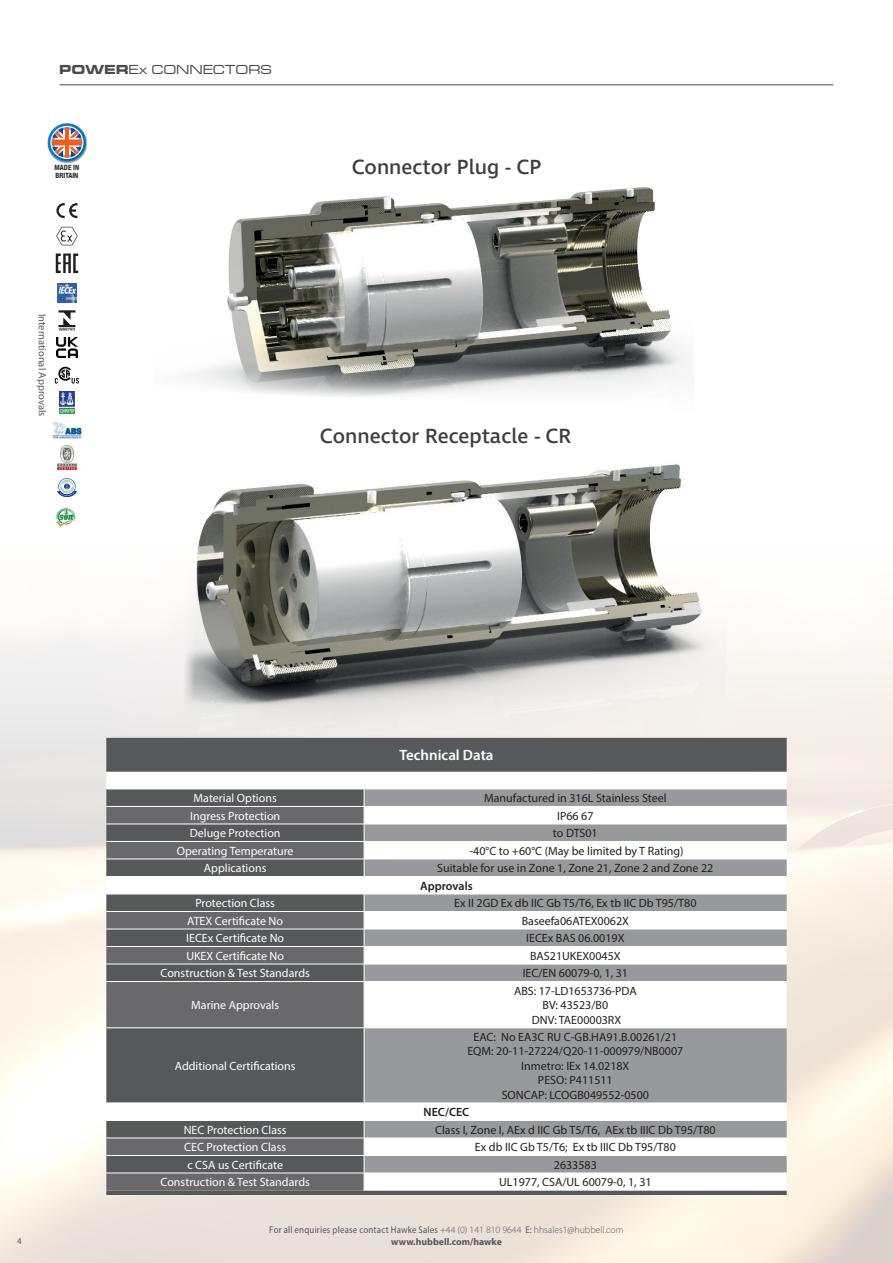
<style>
.page{position:relative;width:893px;height:1263px;background:#fff}
.page>*{position:absolute;margin:0;border:0;box-sizing:border-box;transform-origin:0 0}
.t1{font:500 21px "Ingra";color:#3e3e3f}
.Hawke_subtitle_white{font:600 15px "Myriad Pro";color:#fff}
.t2{font:13.5px "Microgramma D Medi Exte";letter-spacing:.04em;color:#494a4b}
.standard_reg_centred{font:12px/14.4px "Myriad Pro";color:#231f20;text-align:center}
.Standard_table_title{font:12px "Myriad Pro";color:#fff}
.standard_reg_centred-2{font:600 12px "Myriad Pro";color:#231f20}
.t3{font:10.5px "Myriad Pro";color:#57585a}
.t4{font:9.75px "Myriad Pro";letter-spacing:.025em;color:#57585a;scale:.91 1}
.t5{font:700 9.75px "Myriad Pro";color:#57585a}
.t6{font:9px "Myriad Pro";color:#57585a}
.t7{font:700 condensed 7.2px "Helvetica Neue";color:#231f20}
.s1{font-family:"Microgramma D Bold Exte"}
.s2{font-weight:300}
</style>
<div class="page">
<img style="left:0;top:84px;width:893px;height:1179px">
<hr style="left:60px;top:84px;width:773px;height:1px;background:#494a4b">
<img style="left:154px;top:142px;width:539px;height:378px">
<img style="left:176px;top:423px;width:550px;height:311px">
<svg style="left:56px;top:477px;width:21px;height:21px"></svg>
<div style="left:53px;top:508px;width:28px;height:20px;background:#fff"></div>
<svg style="left:52px;top:421px;width:31px;height:18px"></svg>
<div style="left:47px;top:123px;width:40px;height:40px;background:#231f20;opacity:.45"></div>
<svg style="left:48px;top:123px;width:38px;height:39px"></svg>
<div style="left:50px;top:125px;width:35px;height:35px;background:#231f20;opacity:.45"></div>
<svg style="left:50px;top:126px;width:34px;height:33px"></svg>
<svg style="left:51px;top:127px;width:32px;height:31px"></svg>
<svg style="left:56px;top:203px;width:21px;height:15px"></svg>
<svg style="left:56px;top:227px;width:22px;height:18px"></svg>
<img style="left:57px;top:283px;width:20px;height:20px">
<img style="left:57px;top:338px;width:20px;height:20px">
<svg style="left:59px;top:310px;width:16px;height:21px"></svg>
<svg style="left:55px;top:367px;width:24px;height:17px"></svg>
<img style="left:59px;top:392px;width:16px;height:22px">
<img style="left:53px;top:422px;width:29px;height:16px">
<img style="left:56px;top:509px;width:21px;height:18px">
<img style="left:58px;top:446px;width:18px;height:23px">
<img style="left:58px;top:479px;width:18px;height:18px">
<svg style="left:56px;top:253px;width:22px;height:20px"></svg>
<div style="left:106px;top:738px;width:681px;height:457px;background:#57585a"></div>
<svg style="left:106px;top:772px;width:681px;height:418px"></svg>
<svg style="left:364px;top:789px;width:423px;height:383px;fill:#97999c"></svg>
<svg style="left:106px;top:807px;width:258px;height:383px;background:#6f7072"></svg>
<hr style="left:106px;top:788px;width:258px;height:1px;background:#fff">
<hr style="left:364px;top:788px;width:423px;height:1px;background:#fff">
<hr style="left:106px;top:806px;width:258px;height:1px;background:#fff">
<hr style="left:364px;top:806px;width:423px;height:1px;background:#fff">
<hr style="left:106px;top:823px;width:258px;height:1px;background:#fff">
<hr style="left:364px;top:823px;width:423px;height:1px;background:#fff">
<hr style="left:106px;top:841px;width:258px;height:1px;background:#fff">
<hr style="left:364px;top:841px;width:423px;height:1px;background:#fff">
<hr style="left:106px;top:859px;width:258px;height:1px;background:#fff">
<hr style="left:364px;top:859px;width:423px;height:1px;background:#fff">
<svg style="left:364px;top:789px;width:1px;height:87px"></svg>
<hr style="left:106px;top:876px;width:258px;height:1px;background:#fff">
<hr style="left:364px;top:876px;width:423px;height:1px;background:#fff">
<hr style="left:106px;top:894px;width:258px;height:1px;background:#fff">
<hr style="left:364px;top:894px;width:423px;height:1px;background:#fff">
<hr style="left:106px;top:911px;width:258px;height:1px;background:#fff">
<hr style="left:364px;top:911px;width:423px;height:1px;background:#fff">
<hr style="left:106px;top:929px;width:258px;height:1px;background:#fff">
<hr style="left:364px;top:929px;width:423px;height:1px;background:#fff">
<hr style="left:106px;top:946px;width:258px;height:1px;background:#fff">
<hr style="left:364px;top:946px;width:423px;height:1px;background:#fff">
<hr style="left:106px;top:964px;width:258px;height:1px;background:#fff">
<hr style="left:364px;top:964px;width:423px;height:1px;background:#fff">
<svg style="left:364px;top:894px;width:1px;height:87px"></svg>
<hr style="left:106px;top:981px;width:258px;height:1px;background:#fff">
<hr style="left:364px;top:981px;width:423px;height:1px;background:#fff">
<hr style="left:364px;top:982px;width:1px;height:45px;background:#fff">
<hr style="left:106px;top:1027px;width:258px;height:1px;background:#fff">
<hr style="left:364px;top:1027px;width:423px;height:1px;background:#fff">
<hr style="left:364px;top:1028px;width:1px;height:74px;background:#fff">
<hr style="left:106px;top:1102px;width:258px;height:1px;background:#fff">
<hr style="left:364px;top:1102px;width:423px;height:1px;background:#fff">
<hr style="left:106px;top:1120px;width:258px;height:1px;background:#fff">
<hr style="left:364px;top:1120px;width:423px;height:1px;background:#fff">
<hr style="left:106px;top:1137px;width:258px;height:1px;background:#fff">
<hr style="left:364px;top:1137px;width:423px;height:1px;background:#fff">
<hr style="left:106px;top:1155px;width:258px;height:1px;background:#fff">
<hr style="left:364px;top:1155px;width:423px;height:1px;background:#fff">
<hr style="left:106px;top:1172px;width:258px;height:1px;background:#fff">
<hr style="left:364px;top:1172px;width:423px;height:1px;background:#fff">
<svg style="left:364px;top:1121px;width:1px;height:69px"></svg>
<p class="t2" style="left:60px;top:61px;width:213px"><span class="s1">POWER</span>Ex CONNECTORS</p>
<p class="t7" style="left:55px;top:161px;width:26px">MADE IN</p>
<p class="t7" style="left:56px;top:169px;width:24px">BRITAIN</p>
<p class="t1" style="left:352px;top:154px;width:191px">Connector Plug - CP</p>
<p class="t3" style="left:49px;top:313px;width:104px;rotate:90deg">International Approvals</p>
<p class="t1" style="left:320px;top:423px;width:253px">Connector Receptacle - CR</p>
<p class="Hawke_subtitle_white" style="left:399px;top:746px;width:96px">Technical Data</p>
<p class="Standard_table_title" style="left:194px;top:791px;width:85px">Material Options</p>
<p class="standard_reg_centred" style="left:484px;top:791px;width:184px">Manufactured in 316L Stainless Steel</p>
<p class="Standard_table_title" style="left:190px;top:808px;width:92px">Ingress Protection</p>
<p class="standard_reg_centred" style="left:557px;top:808px;width:38px">IP66 67</p>
<p class="Standard_table_title" style="left:190px;top:826px;width:92px">Deluge Protection</p>
<p class="standard_reg_centred" style="left:553px;top:826px;width:46px">to DTS01</p>
<p class="Standard_table_title" style="left:177px;top:843px;width:118px">Operating Temperature</p>
<p class="standard_reg_centred" style="left:470px;top:843px;width:216px">-40°C to +60°C (May be limited by T Rating)</p>
<p class="Standard_table_title" style="left:204px;top:861px;width:64px">Applications</p>
<p class="standard_reg_centred" style="left:437px;top:861px;width:278px">Suitable for use in Zone 1, Zone 21, Zone 2 and Zone 22</p>
<p class="standard_reg_centred-2" style="left:420px;top:878px;width:54px">Approvals</p>
<p class="Standard_table_title" style="left:195px;top:896px;width:81px">Protection Class</p>
<p class="standard_reg_centred" style="left:454px;top:896px;width:244px">Ex II 2GD Ex db IIC Gb T5/T6, Ex tb IIC Db T95/T80</p>
<p class="Standard_table_title" style="left:187px;top:913px;width:97px">ATEX Certificate No</p>
<p class="standard_reg_centred" style="left:522px;top:913px;width:109px">Baseefa06ATEX0062X</p>
<p class="Standard_table_title" style="left:186px;top:931px;width:99px">IECEx Certificate No</p>
<p class="standard_reg_centred" style="left:526px;top:931px;width:100px">IECEx BAS 06.0019X</p>
<p class="Standard_table_title" style="left:186px;top:948px;width:99px">UKEX Certificate No</p>
<p class="standard_reg_centred" style="left:530px;top:948px;width:92px">BAS21UKEX0045X</p>
<p class="Standard_table_title" style="left:161px;top:966px;width:151px">Construction &amp; Test Standards</p>
<p class="standard_reg_centred" style="left:523px;top:966px;width:107px">IEC/EN 60079-0, 1, 31</p>
<p class="Standard_table_title" style="left:191px;top:998px;width:89px">Marine Approvals</p>
<p class="standard_reg_centred" style="left:514px;top:983px;width:124px">ABS: 17-LD1653736-PDA<br>BV: 43523/B0<br>DNV: TAE00003RX</p>
<p class="Standard_table_title" style="left:175px;top:1058px;width:122px">Additional Certifications</p>
<p class="standard_reg_centred" style="left:467px;top:1030px;width:218px">EAC: No EA3C RU C-GB.HA91.B.00261/21<br>EQM: 20-11-27224/Q20-11-000979/NB0007<br>Inmetro: IEx 14.0218X<br>PESO: P411511<br>SONCAP: LCOGB049552-0500</p>
<p class="standard_reg_centred-2" style="left:424px;top:1104px;width:47px">NEC/CEC</p>
<p class="Standard_table_title" style="left:184px;top:1122px;width:104px">NEC Protection Class</p>
<p class="standard_reg_centred" style="left:435px;top:1122px;width:282px">Class I, Zone I, AEx d IIC Gb T5/T6, AEx tb IIIC Db T95/T80</p>
<p class="Standard_table_title" style="left:184px;top:1140px;width:104px">CEC Protection Class</p>
<p class="standard_reg_centred" style="left:475px;top:1140px;width:202px">Ex db IIC Gb T5/T6; Ex tb IIIC Db T95/T80</p>
<p class="Standard_table_title" style="left:187px;top:1157px;width:97px">c CSA us Certificate</p>
<p class="standard_reg_centred" style="left:554px;top:1157px;width:45px">2633583</p>
<p class="Standard_table_title" style="left:161px;top:1175px;width:151px">Construction &amp; Test Standards</p>
<p class="standard_reg_centred" style="left:499px;top:1175px;width:154px">UL1977, CSA/UL 60079-0, 1, 31</p>
<p class="t4" style="left:269px;top:1224px;width:391px">For all enquiries please contact Hawke Sales <span class="s2">+44 (0) 141 810 9644</span> E: <span class="s2">hhsales1@hubbell.com</span></p>
<p class="t6" style="left:17px;top:1236px;width:6px">4</p>
<p class="t5" style="left:391px;top:1236px;width:112px">www.hubbell.com/hawke</p>
</div>
